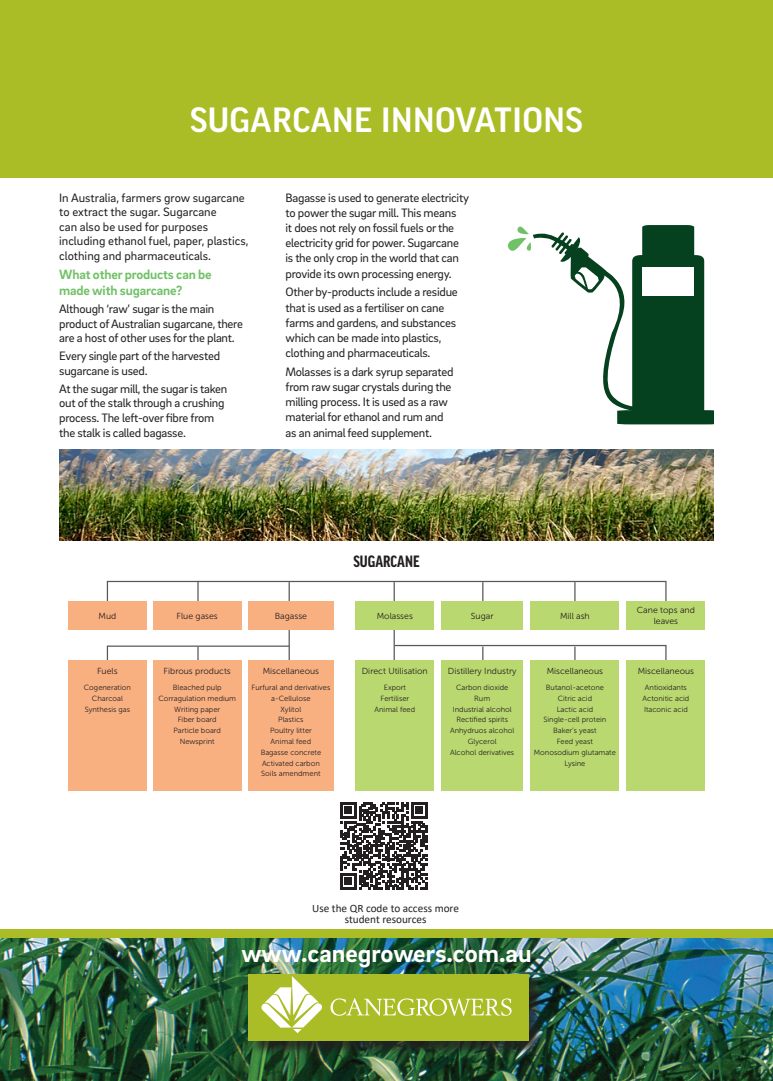
<style>
.page{position:relative;width:773px;height:1081px;background:#fff}
.page>*{position:absolute;margin:0;border:0;box-sizing:border-box;transform-origin:0 0}
.t1{font:500 37.5px "Good Headline Pro";letter-spacing:.01em;color:#fff}
.t2{font:700 26.25px "Brix Sans";color:#fff}
.t3{font:700 condensed 17.5px "Good Headline Pro";color:#231f20}
.Body_Text__Subheader{font:700 13.75px/15.8px "Brix Sans";letter-spacing:-.01em;color:#71c167}
.Body_Text{font:12.5px/15.2px "Brix Sans";letter-spacing:-.02em;color:#231f20}
.Lead{font:12.5px/14.5px "Brix Sans";color:#231f20}
.t4{font:11.25px/11.2px "Calibri";color:#231f20;text-align:center}
.t5{font:8.75px/10.5px "Museo Sans 300";color:#231f20;text-align:center}
.t6{font:7.5px "Museo Sans 300";color:#231f20}
</style>
<div class="page">
<div style="left:0;top:930px;width:772px;height:151px;background:#aabd26"></div>
<img style="left:0;top:938px;width:772px;height:143px">
<div style="left:250px;top:975px;width:294px;height:80px;background:#231f20;opacity:.75"></div>
<div style="left:248px;top:974px;width:280px;height:66px;background:#aabd26"></div>
<svg style="left:261px;top:976px;width:61px;height:57px"></svg>
<svg style="left:330px;top:998px;width:181px;height:17px"></svg>
<div style="left:0;top:0;width:772px;height:178px;background:#aabd26"></div>
<svg style="left:106px;top:645px;width:182px;height:62px"></svg>
<svg style="left:395px;top:644px;width:272px;height:16px"></svg>
<hr style="left:288px;top:582px;width:2px;height:85px;background:#57585a">
<hr style="left:393px;top:582px;width:2px;height:85px;background:#57585a">
<div style="left:107px;top:581px;width:559px;height:28px;border:1px solid #57585a"></div>
<hr style="left:197px;top:581px;width:1px;height:34px;background:#57585a">
<hr style="left:197px;top:646px;width:1px;height:35px;background:#57585a">
<hr style="left:482px;top:646px;width:1px;height:35px;background:#57585a">
<hr style="left:574px;top:646px;width:1px;height:35px;background:#57585a">
<hr style="left:482px;top:582px;width:1px;height:34px;background:#57585a">
<hr style="left:574px;top:582px;width:1px;height:34px;background:#57585a">
<div style="left:68px;top:601px;width:78px;height:29px;background:#f9b081"></div>
<div style="left:68px;top:660px;width:78px;height:131px;background:#f9b081"></div>
<div style="left:153px;top:601px;width:88px;height:29px;background:#f9b081"></div>
<div style="left:153px;top:660px;width:88px;height:131px;background:#f9b081"></div>
<div style="left:248px;top:601px;width:86px;height:29px;background:#f9b081"></div>
<div style="left:248px;top:660px;width:86px;height:131px;background:#f9b081"></div>
<div style="left:356px;top:601px;width:78px;height:29px;background:#bad870"></div>
<div style="left:356px;top:660px;width:78px;height:131px;background:#bad870"></div>
<div style="left:441px;top:601px;width:82px;height:29px;background:#bad870"></div>
<div style="left:441px;top:660px;width:82px;height:131px;background:#bad870"></div>
<div style="left:530px;top:601px;width:89px;height:29px;background:#bad870"></div>
<div style="left:530px;top:660px;width:89px;height:131px;background:#bad870"></div>
<div style="left:626px;top:601px;width:78px;height:29px;background:#bad870"></div>
<div style="left:626px;top:660px;width:78px;height:131px;background:#bad870"></div>
<svg style="left:508px;top:225px;width:205px;height:199px"></svg>
<img style="left:59px;top:449px;width:654px;height:91px">
<svg style="left:340px;top:802px;width:87px;height:87px"></svg>
<p class="t1" style="left:190px;top:102px;width:394px">SUGARCANE INNOVATIONS</p>
<p class="Lead" style="left:59px;top:190px;width:191px">In Australia, farmers grow sugarcane to extract the sugar. Sugarcane<br>can also be used for purposes including ethanol fuel, paper, plastics, clothing and pharmaceuticals.</p>
<p class="Body_Text__Subheader" style="left:59px;top:266px;width:154px">What other products can be made with sugarcane?</p>
<p class="Body_Text" style="left:59px;top:301px;width:185px;line-height:14.5px">Although ‘raw’ sugar is the main product of Australian sugarcane, there are a host of other uses for the plant.</p>
<p class="Body_Text" style="left:59px;top:348px;width:162px;line-height:14.5px">Every single part of the harvested sugarcane is used.</p>
<p class="Body_Text" style="left:59px;top:381px;width:169px;line-height:14.5px">At the sugar mill, the sugar is taken out of the stalk through a crushing process. The left-over fibre from the stalk is called bagasse.</p>
<p class="Body_Text" style="left:285px;top:189px;width:185px">Bagasse is used to generate electricity to power the sugar mill. This means<br>it does not rely on fossil fuels or the electricity grid for power. Sugarcane is the only crop in the world that can provide its own processing energy.</p>
<p class="Body_Text" style="left:285px;top:284px;width:174px">Other by-products include a residue that is used as a fertiliser on cane farms and gardens, and substances which can be made into plastics, clothing and pharmaceuticals.</p>
<p class="Body_Text" style="left:285px;top:363px;width:170px">Molasses is a dark syrup separated from raw sugar crystals during the milling process. It is used as a raw material for ethanol and rum and as an animal feed supplement.</p>
<p class="t5" style="left:98px;top:610px;width:19px">Mud</p>
<p class="t5" style="left:97px;top:666px;width:22px">Fuels</p>
<p class="t6" style="left:84px;top:683px;width:49px">Cogeneration</p>
<p class="t6" style="left:92px;top:694px;width:32px">Charcoal</p>
<p class="t6" style="left:85px;top:705px;width:47px">Synthesis gas</p>
<p class="t5" style="left:176px;top:610px;width:43px">Flue gases</p>
<p class="t5" style="left:275px;top:610px;width:34px">Bagasse</p>
<p class="t5" style="left:164px;top:666px;width:69px">Fibrous products</p>
<p class="t6" style="left:173px;top:683px;width:50px">Bleached pulp</p>
<p class="t6" style="left:158px;top:694px;width:79px">Corragulation medium</p>
<p class="t6" style="left:174px;top:705px;width:47px">Writing paper</p>
<p class="t6" style="left:178px;top:716px;width:40px">Fiber board</p>
<p class="t6" style="left:173px;top:726px;width:49px">Particle board</p>
<p class="t6" style="left:180px;top:737px;width:36px">Newsprint</p>
<p class="t5" style="left:263px;top:666px;width:58px">Miscellaneous</p>
<p class="t6" style="left:251px;top:683px;width:80px">Furfural and derivatives</p>
<p class="t6" style="left:271px;top:694px;width:41px">a-Cellulose</p>
<p class="t6" style="left:280px;top:705px;width:22px">Xylitol</p>
<p class="t6" style="left:278px;top:716px;width:27px">Plastics</p>
<p class="t6" style="left:270px;top:726px;width:43px">Poultry litter</p>
<p class="t6" style="left:270px;top:737px;width:42px">Animal feed</p>
<p class="t6" style="left:261px;top:748px;width:62px">Bagasse concrete</p>
<p class="t6" style="left:262px;top:759px;width:59px">Activated carbon</p>
<p class="t6" style="left:261px;top:769px;width:61px">Soils amendment</p>
<p class="t3" style="left:353px;top:553px;width:68px">SUGARCANE</p>
<p class="t5" style="left:377px;top:610px;width:38px">Molasses</p>
<p class="t5" style="left:362px;top:666px;width:67px">Direct Utilisation</p>
<p class="t6" style="left:383px;top:683px;width:24px">Export</p>
<p class="t6" style="left:380px;top:694px;width:30px">Fertiliser</p>
<p class="t6" style="left:374px;top:705px;width:42px">Animal feed</p>
<p class="t5" style="left:471px;top:610px;width:24px">Sugar</p>
<p class="t5" style="left:560px;top:610px;width:31px">Mill ash</p>
<p class="t5" style="left:448px;top:666px;width:70px">Distillery Industry</p>
<p class="t6" style="left:456px;top:683px;width:54px">Carbon dioxide</p>
<p class="t6" style="left:474px;top:694px;width:17px">Rum</p>
<p class="t6" style="left:452px;top:705px;width:60px">Industrial alcohol</p>
<p class="t6" style="left:456px;top:716px;width:53px">Rectified spirits</p>
<p class="t6" style="left:450px;top:726px;width:66px">Anhydruos alcohol</p>
<p class="t6" style="left:468px;top:737px;width:30px">Glycerol</p>
<p class="t6" style="left:450px;top:748px;width:66px">Alcohol derivatives</p>
<p class="t5" style="left:546px;top:666px;width:58px">Miscellaneous</p>
<p class="t6" style="left:545px;top:683px;width:60px">Butanol-acetone</p>
<p class="t6" style="left:557px;top:694px;width:36px">Citric acid</p>
<p class="t6" style="left:556px;top:705px;width:38px">Lactic acid</p>
<p class="t6" style="left:543px;top:716px;width:64px">Single-cell protein</p>
<p class="t6" style="left:553px;top:726px;width:45px">Baker’s yeast</p>
<p class="t6" style="left:556px;top:737px;width:38px">Feed yeast</p>
<p class="t6" style="left:533px;top:748px;width:84px">Monosodium glutamate</p>
<p class="t6" style="left:564px;top:759px;width:23px">Lysine</p>
<p class="t5" style="left:636px;top:605px;width:59px">Cane tops and leaves</p>
<p class="t5" style="left:637px;top:666px;width:58px">Miscellaneous</p>
<p class="t6" style="left:644px;top:683px;width:43px">Antioxidants</p>
<p class="t6" style="left:642px;top:694px;width:48px">Actonitic acid</p>
<p class="t6" style="left:644px;top:705px;width:45px">Itaconic acid</p>
<p class="t4" style="left:312px;top:902px;width:148px">Use the QR code to access more student resources</p>
<p class="t2" style="left:241px;top:936px;width:292px">www.canegrowers.com.au</p>
</div>
